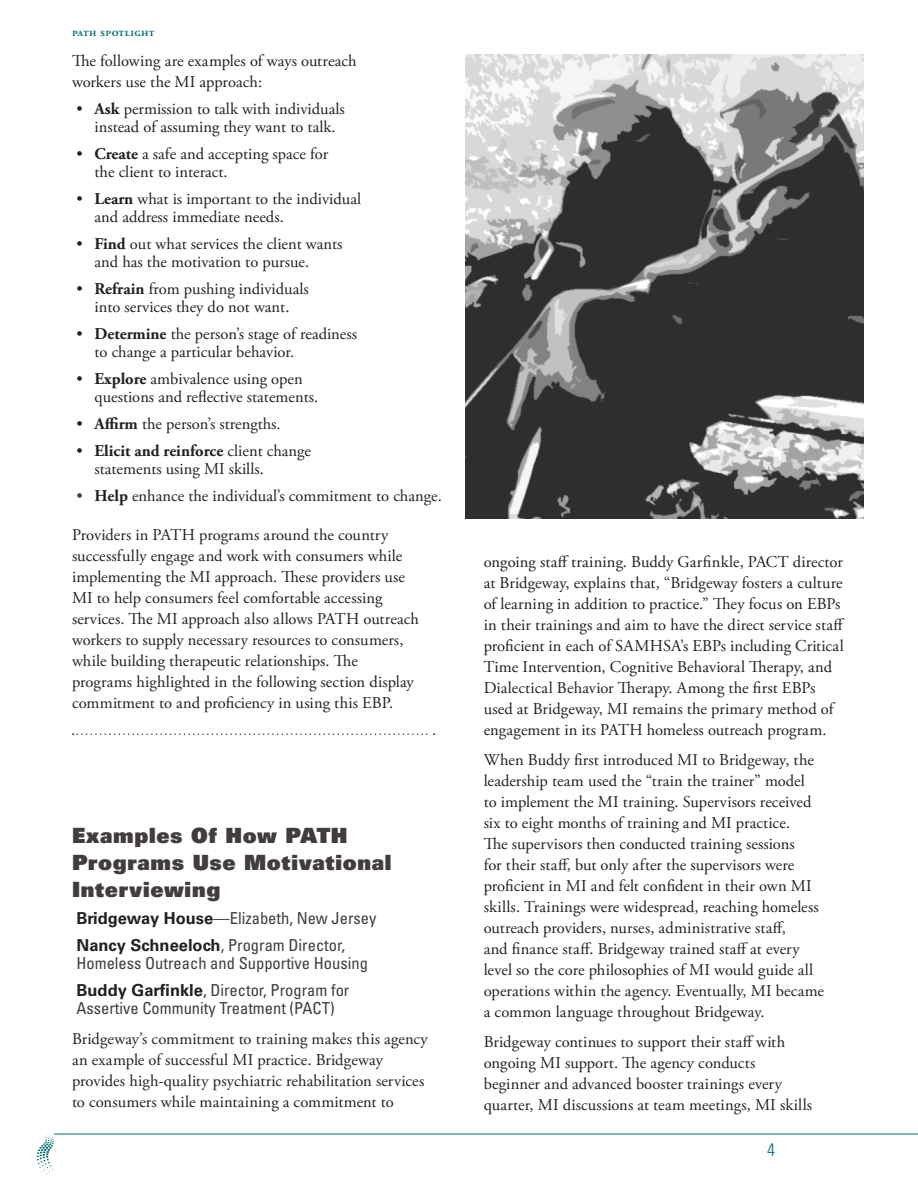
<style>
.page{position:relative;width:918px;height:1188px;background:#fff}
.page>*{position:absolute;margin:0;border:0;box-sizing:border-box;transform-origin:0 0}
.t1{font:21px/27px "Univers LT Std X Black";letter-spacing:.035em;color:#423c3c}
.t2{font:300 condensed 18px "Univers LT Std";color:#006f71}
.P2{font:16.5px/21px "Adobe Garamond Pro";letter-spacing:.005em;color:#231f20}
.List{font:16.5px/18px "Adobe Garamond Pro";color:#231f20}
.P2_End{font:16.5px/21px "Adobe Garamond Pro";letter-spacing:.005em;color:#231f20}
.List_2{font:condensed 16.5px/18px "Univers LT Std";color:#423c3c}
.List_End{font:16.5px "Adobe Garamond Pro";color:#231f20}
.t3{font:600 12px "Adobe Garamond Pro";letter-spacing:.025em;color:#006f71}
.s1{font-weight:700}
.s2{color:#423c3c}
.s3{font-weight:700;font-stretch:normal;color:#231f20}
</style>
<div class="page">
<svg style="left:37px;top:1134px;width:17px;height:43px"></svg>
<hr style="left:54px;top:1134px;width:864px;height:1px;background:#006f71">
<img style="left:466px;top:54px;width:398px;height:465px">
<svg style="left:73px;top:733px;width:362px;height:2px"></svg>
<p class="t3" style="left:72px;top:25px;width:77px">PATH Spotlight</p>
<p class="P2" style="left:72px;top:51px;width:286px">The following are examples of ways outreach workers use the MI approach:</p>
<p class="List" style="left:76px;top:100px;width:270px;text-align:center">• <span class="s1">Ask</span> permission to talk with individuals instead of assuming they want to talk.</p>
<p class="List" style="left:94px;top:145px;width:235px;text-indent:-18px">• <span class="s1">Create</span> a safe and accepting space for the client to interact.</p>
<p class="List" style="left:94px;top:190px;width:268px;text-indent:-18px">• <span class="s1">Learn</span> what is important to the individual and address immediate needs.</p>
<p class="List" style="left:94px;top:235px;width:250px;text-indent:-18px">• <span class="s1">Find</span> out what services the client wants and has the motivation to pursue.</p>
<p class="List" style="left:76px;top:280px;width:234px;text-align:center">• <span class="s1">Refrain</span> from pushing individuals into services they do not want.</p>
<p class="List" style="left:94px;top:325px;width:264px;text-indent:-18px">• <span class="s1">Determine</span> the person’s stage of readiness to change a particular behavior.</p>
<p class="List" style="left:94px;top:370px;width:225px;text-indent:-18px">• <span class="s1">Explore</span> ambivalence using open questions and reflective statements.</p>
<p class="List" style="left:76px;top:415px;width:206px">• <span class="s1">Affirm</span> the person’s strengths.</p>
<p class="List" style="left:94px;top:442px;width:218px;text-indent:-18px">• <span class="s1">Elicit and reinforce</span> client change statements using MI skills.</p>
<p class="List_End" style="left:76px;top:486px;width:367px"><span class="s2">•</span> <span class="s1">Help</span> enhance the individual’s commitment to change.</p>
<p class="P2_End" style="left:72px;top:525px;width:349px">Providers in PATH programs around the country successfully engage and work with consumers while implementing the MI approach. These providers use MI to help consumers feel comfortable accessing services. The MI approach also allows PATH outreach workers to supply necessary resources to consumers, while building therapeutic relationships. The programs highlighted in the following section display commitment to and proficiency in using this EBP.</p>
<h2 class="t1" style="left:72px;top:821px;width:321px">Examples Of How PATH<br>Programs Use Motivational<br>Interviewing</h2>
<p class="List_2" style="left:76px;top:909px;width:301px"><span class="s3">Bridgeway House</span>—Elizabeth, New Jersey</p>
<p class="List_2" style="left:76px;top:936px;width:293px"><span class="s3">Nancy Schneeloch</span>, Program Director,<br>Homeless Outreach and Supportive Housing</p>
<p class="List_2" style="left:76px;top:981px;width:274px"><span class="s3">Buddy Garfinkle</span>, Director, Program for<br>Assertive Community Treatment (PACT)</p>
<p class="P2" style="left:72px;top:1029px;width:357px">Bridgeway’s commitment to training makes this agency an example of successful MI practice. Bridgeway provides high-quality psychiatric rehabilitation services to consumers while maintaining a commitment to</p>
<p class="P2" style="left:484px;top:552px;width:362px">ongoing staff training. Buddy Garfinkle, PACT director at Bridgeway, explains that, “Bridgeway fosters a culture of learning in addition to practice.” They focus on EBPs in their trainings and aim to have the direct service staff proficient in each of SAMHSA’s EBPs including Critical Time Intervention, Cognitive Behavioral Therapy, and Dialectical Behavior Therapy. Among the first EBPs used at Bridgeway, MI remains the primary method of engagement in its PATH homeless outreach program.</p>
<p class="P2" style="left:484px;top:750px;width:342px">When Buddy first introduced MI to Bridgeway, the leadership team used the “train the trainer” model<br>to implement the MI training. Supervisors received six to eight months of training and MI practice.<br>The supervisors then conducted training sessions<br>for their staff, but only after the supervisors were proficient in MI and felt confident in their own MI skills. Trainings were widespread, reaching homeless outreach providers, nurses, administrative staff,<br>and finance staff. Bridgeway trained staff at every level so the core philosophies of MI would guide all operations within the agency. Eventually, MI became a common language throughout Bridgeway.</p>
<p class="P2" style="left:484px;top:1032px;width:330px">Bridgeway continues to support their staff with ongoing MI support. The agency conducts beginner and advanced booster trainings every quarter, MI discussions at team meetings, MI skills</p>
<p class="t2" style="left:767px;top:1139px;width:9px">4</p>
</div>
